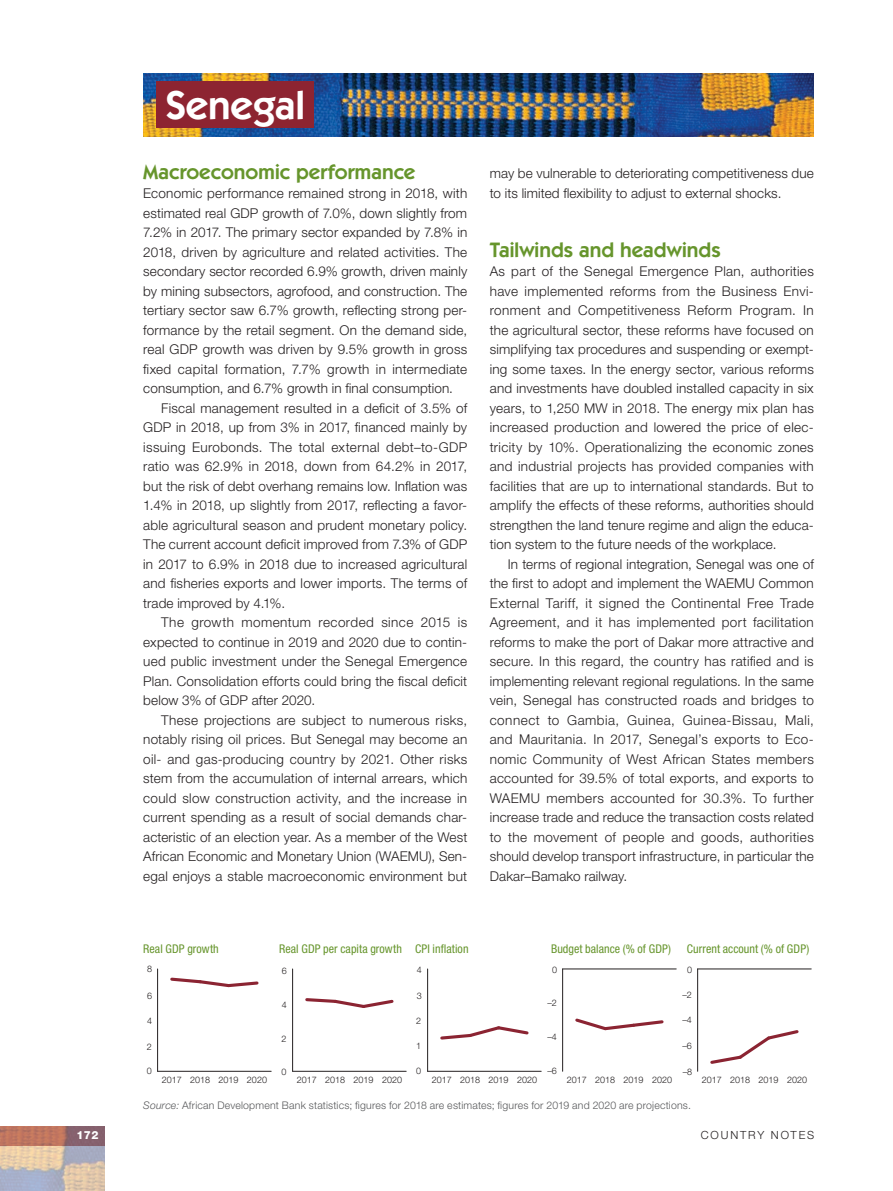
<style>
.page{position:relative;width:893px;height:1191px;background:#fff}
.page>*{position:absolute;margin:0;border:0;box-sizing:border-box;transform-origin:0 0}
.t1{font:600 40.5px "ITC Kabel Std";letter-spacing:-.005em;color:#fff}
.t2{font:600 21px "ITC Kabel Std";color:#66952c}
.t3{font:300 13.5px/19.5px "Helvetica Neue LT Std";letter-spacing:.01em;color:#231f20;text-align:justify}
.t4{font:condensed 12px "Helvetica Neue LT Std";letter-spacing:.005em;color:#66952c}
.t5{font:300 11.25px "Helvetica Neue LT Std";letter-spacing:.17em;color:#231f20}
.t6{font:800 11.25px "Helvetica Neue LT Std";color:#fff}
.t7{font:300 10.5px "Helvetica Neue LT Std";letter-spacing:.02em;color:#57585a}
.t8{font:300 9px "Helvetica Neue LT Std";color:#231f20}
.s1{font-style:italic}
</style>
<div class="page">
<img style="left:0;top:1146px;width:105px;height:45px">
<svg style="left:0;top:1126px;width:105px;height:20px;background:#a96d64"></svg>
<img style="left:143px;top:73px;width:671px;height:63px">
<div style="left:157px;top:82px;width:157px;height:46px;background:#8d2431"></div>
<hr style="left:158px;top:1071px;width:113px;height:1px;background:#231f20">
<hr style="left:157px;top:969px;width:1px;height:102px;background:#231f20">
<svg style="left:170px;top:977px;width:89px;height:11px"></svg>
<hr style="left:293px;top:1071px;width:113px;height:1px;background:#231f20">
<hr style="left:292px;top:969px;width:1px;height:102px;background:#231f20">
<svg style="left:305px;top:998px;width:89px;height:10px"></svg>
<hr style="left:428px;top:1071px;width:113px;height:1px;background:#231f20">
<hr style="left:427px;top:969px;width:1px;height:102px;background:#231f20">
<svg style="left:440px;top:1026px;width:89px;height:14px"></svg>
<hr style="left:563px;top:968px;width:113px;height:1px;background:#231f20">
<hr style="left:562px;top:969px;width:1px;height:102px;background:#231f20">
<svg style="left:575px;top:1018px;width:89px;height:13px"></svg>
<hr style="left:698px;top:968px;width:113px;height:1px;background:#231f20">
<hr style="left:697px;top:969px;width:1px;height:102px;background:#231f20">
<svg style="left:710px;top:1030px;width:89px;height:34px"></svg>
<h1 class="t1" style="left:166px;top:81px;width:141px">Senegal</h1>
<h2 class="t2" style="left:143px;top:159px;width:274px">Macroeconomic performance</h2>
<p class="t3" style="left:143px;top:183px;width:326px">Economic performance remained strong in 2018, with estimated real GDP growth of 7.0%, down slightly from 7.2% in 2017. The primary sector expanded by 7.8% in 2018, driven by agriculture and related activities. The secondary sector recorded 6.9% growth, driven mainly by mining subsectors, agrofood, and construction. The tertiary sector saw 6.7% growth, reflecting strong per&shy;formance by the retail segment. On the demand side, real GDP growth was driven by 9.5% growth in gross fixed capital formation, 7.7% growth in intermediate consumption, and 6.7% growth in final consumption.</p>
<p class="t3" style="left:143px;top:398px;width:326px;text-indent:18px">Fiscal management resulted in a deficit of 3.5% of GDP in 2018, up from 3% in 2017, financed mainly by issuing Eurobonds. The total external debt–to-GDP ratio was 62.9% in 2018, down from 64.2% in 2017, but the risk of debt overhang remains low. Inflation was 1.4% in 2018, up slightly from 2017, reflecting a favor&shy;able agricultural season and prudent monetary policy.<br>The current account deficit improved from 7.3% of GDP in 2017 to 6.9% in 2018 due to increased agricultural and fisheries exports and lower imports. The terms of trade improved by 4.1%.</p>
<p class="t3" style="left:143px;top:612px;width:325px;text-indent:18px">The growth momentum recorded since 2015 is expected to continue in 2019 and 2020 due to contin&shy;ued public investment under the Senegal Emergence Plan. Consolidation efforts could bring the fiscal deficit below 3% of GDP after 2020.</p>
<p class="t3" style="left:143px;top:710px;width:326px;text-indent:18px">These projections are subject to numerous risks, notably rising oil prices. But Senegal may become an oil- and gas-producing country by 2021. Other risks stem from the accumulation of internal arrears, which could slow construction activity, and the increase in current spending as a result of social demands char&shy;acteristic of an election year. As a member of the West African Economic and Monetary Union (WAEMU), Sen&shy;egal enjoys a stable macroeconomic environment but</p>
<p class="t3" style="left:490px;top:163px;width:325px">may be vulnerable to deteriorating competitiveness due to its limited flexibility to adjust to external shocks.</p>
<h2 class="t2" style="left:490px;top:237px;width:232px">Tailwinds and headwinds</h2>
<p class="t3" style="left:490px;top:261px;width:326px">As part of the Senegal Emergence Plan, authorities have implemented reforms from the Business Envi&shy;ronment and Competitiveness Reform Program. In the agricultural sector, these reforms have focused on simplifying tax procedures and suspending or exempt&shy;ing some taxes. In the energy sector, various reforms and investments have doubled installed capacity in six years, to 1,250 MW in 2018. The energy mix plan has increased production and lowered the price of elec&shy;tricity by 10%. Operationalizing the economic zones and industrial projects has provided companies with facilities that are up to international standards. But to amplify the effects of these reforms, authorities should strengthen the land tenure regime and align the educa&shy;tion system to the future needs of the workplace.</p>
<p class="t3" style="left:490px;top:554px;width:326px;text-indent:18px">In terms of regional integration, Senegal was one of the first to adopt and implement the WAEMU Common External Tariff, it signed the Continental Free Trade Agreement, and it has implemented port facilitation reforms to make the port of Dakar more attractive and secure. In this regard, the country has ratified and is implementing relevant regional regulations. In the same vein, Senegal has constructed roads and bridges to connect to Gambia, Guinea, Guinea-Bissau, Mali, and Mauritania. In 2017, Senegal’s exports to Eco&shy;nomic Community of West African States members accounted for 39.5% of total exports, and exports to WAEMU members accounted for 30.3%. To further increase trade and reduce the transaction costs related to the movement of people and goods, authorities should develop transport infrastructure, in particular the Dakar–Bamako railway.</p>
<p class="t4" style="left:143px;top:941px;width:77px">Real GDP growth</p>
<p class="t4" style="left:279px;top:941px;width:191px">Real GDP per capita growth CPI inflation</p>
<p class="t4" style="left:551px;top:941px;width:122px">Budget balance (% of GDP)</p>
<p class="t4" style="left:687px;top:941px;width:124px">Current account (% of GDP)</p>
<p class="t8" style="left:147px;top:963px;width:7px">8</p>
<p class="t8" style="left:282px;top:965px;width:7px">6</p>
<p class="t8" style="left:417px;top:964px;width:7px">4</p>
<p class="t8" style="left:552px;top:964px;width:7px">0</p>
<p class="t8" style="left:687px;top:964px;width:7px">0</p>
<p class="t8" style="left:147px;top:990px;width:7px">6</p>
<p class="t8" style="left:282px;top:999px;width:7px">4</p>
<p class="t8" style="left:417px;top:990px;width:7px">3</p>
<p class="t8" style="left:547px;top:997px;width:11px">–2</p>
<p class="t8" style="left:682px;top:989px;width:11px">–2</p>
<p class="t8" style="left:147px;top:1015px;width:7px">4</p>
<p class="t8" style="left:416px;top:1015px;width:7px">2</p>
<p class="t8" style="left:682px;top:1014px;width:11px">–4</p>
<p class="t8" style="left:147px;top:1041px;width:7px">2</p>
<p class="t8" style="left:282px;top:1033px;width:7px">2</p>
<p class="t8" style="left:416px;top:1040px;width:7px">1</p>
<p class="t8" style="left:547px;top:1031px;width:11px">–4</p>
<p class="t8" style="left:682px;top:1040px;width:11px">–6</p>
<p class="t8" style="left:147px;top:1065px;width:7px">0</p>
<p class="t8" style="left:162px;top:1074px;width:107px">2017 2018 2019 2020</p>
<p class="t8" style="left:282px;top:1066px;width:7px">0</p>
<p class="t8" style="left:297px;top:1074px;width:107px">2017 2018 2019 2020</p>
<p class="t8" style="left:416px;top:1065px;width:7px">0</p>
<p class="t8" style="left:432px;top:1074px;width:107px">2017 2018 2019 2020</p>
<p class="t8" style="left:547px;top:1065px;width:11px">–6</p>
<p class="t8" style="left:567px;top:1074px;width:107px">2017 2018 2019 2020</p>
<p class="t8" style="left:683px;top:1066px;width:11px">–8</p>
<p class="t7" style="left:143px;top:1098px;width:549px"><span class="s1">Source:</span> African Development Bank statistics; figures for 2018 are estimates; figures for 2019 and 2020 are projections.</p>
<p class="t8" style="left:702px;top:1074px;width:107px">2017 2018 2019 2020</p>
<p class="t6" style="left:76px;top:1128px;width:24px">172</p>
<p class="t5" style="left:701px;top:1128px;width:115px">COUNTRY NOTES</p>
</div>
